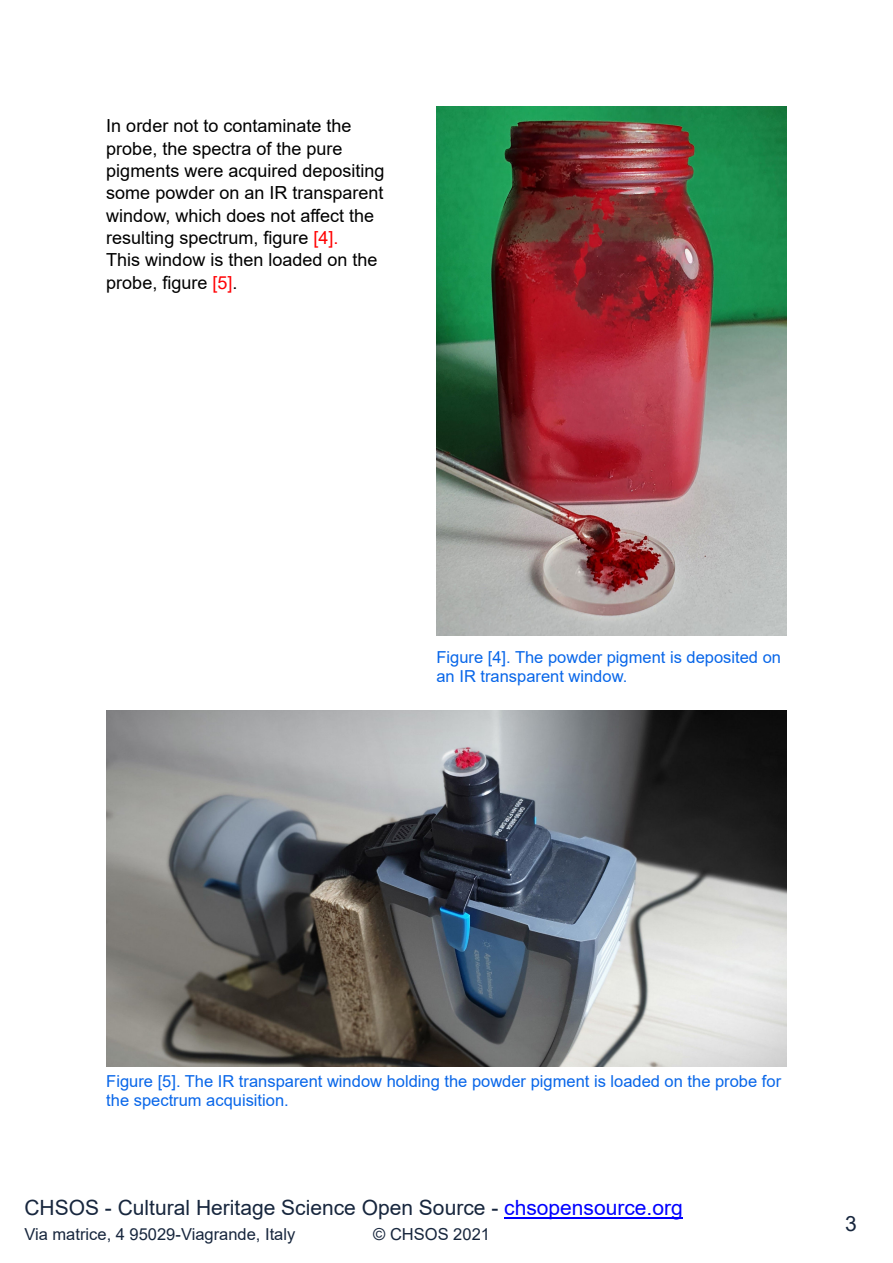
<style>
.page{position:relative;width:893px;height:1263px;background:#fff}
.page>*{position:absolute;margin:0;border:0;box-sizing:border-box;transform-origin:0 0}
.t1{font:21px "Arial";color:#17263d}
.t2{font:18px/22.4px "Arial";color:#000}
.t3{font:16.5px/18.8px "Arial";color:#0866e9}
.t4{font:16.5px "Arial";color:#17263d}
.s1{color:#f00}
.s2{color:#ff0004}
.s3{color:#00f}
</style>
<div class="page">
<hr style="left:504px;top:1217px;width:179px;height:2px;background:#00f">
<img style="left:436px;top:106px;width:351px;height:529px">
<img style="left:106px;top:710px;width:681px;height:356px">
<p class="t2" style="left:106px;top:116px;width:280px">In order not to contaminate the probe, the spectra of the pure pigments were acquired depositing some powder on an IR transparent window, which does not affect the resulting spectrum, figure <span class="s1">[4].<br></span>This window is then loaded on the probe, figure <span class="s2">[5]</span>.</p>
<p class="t3" style="left:436px;top:650px;width:346px">Figure [4]. The powder pigment is deposited on an IR transparent window.</p>
<p class="t3" style="left:106px;top:1073px;width:676px">Figure [5]. The IR transparent window holding the powder pigment is loaded on the probe for the spectrum acquisition.</p>
<p class="t1" style="left:24px;top:1200px;width:660px">CHSOS - Cultural Heritage Science Open Source - <span class="s3">chsopensource.org</span></p>
<p class="t4" style="left:24px;top:1228px;width:272px">Via matrice, 4 95029-Viagrande, Italy</p>
<p class="t4" style="left:373px;top:1228px;width:118px">© CHSOS 2021</p>
<p class="t1" style="left:845px;top:1215px;width:13px">3</p>
</div>
